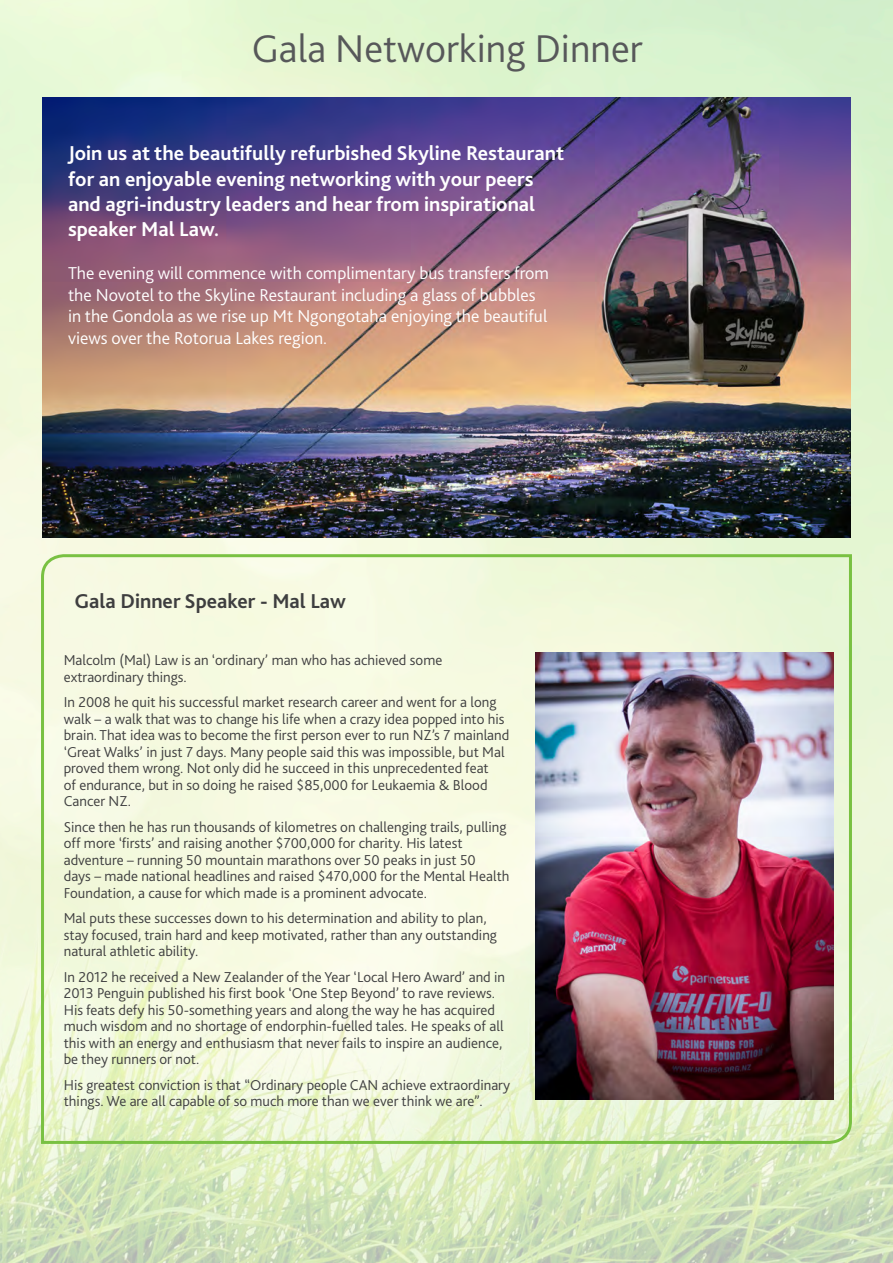
<style>
.page{position:relative;width:893px;height:1263px;background:#fff}
.page>*{position:absolute;margin:0;border:0;box-sizing:border-box;transform-origin:0 0}
.t1{font:300 40.5px "Bliss 2";color:#57585a}
.t2{font:700 21px/25.2px "Bliss 2";color:#fff}
.t3{font:700 21px "Bliss 2";color:#3e3e3f}
.t4{font:300 18px/21.6px "Bliss 2";color:#fff}
.t5{font:300 15px/16.5px "Bliss 2";color:#3e3e3f}
</style>
<div class="page">
<img style="left:0;top:0;width:893px;height:1263px">
<img style="left:43px;top:98px;width:807px;height:440px">
<svg style="left:40px;top:553px;width:813px;height:592px;background:#f0f7da"></svg>
<img style="left:536px;top:653px;width:298px;height:446px">
<p class="t1" style="left:252px;top:23px;width:392px">Gala Networking Dinner</p>
<p class="t2" style="left:68px;top:140px;width:498px">Join us at the beautifully refurbished Skyline Restaurant for an enjoyable evening networking with your peers and agri-industry leaders and hear from inspirational speaker Mal Law.</p>
<p class="t4" style="left:68px;top:262px;width:482px">The evening will commence with complimentary bus transfers from the Novotel to the Skyline Restaurant including a glass of bubbles in the Gondola as we rise up Mt Ngongotaha enjoying the beautiful views over the Rotorua Lakes region.</p>
<p class="t3" style="left:74px;top:587px;width:273px">Gala Dinner Speaker - Mal Law</p>
<p class="t5" style="left:64px;top:652px;width:380px">Malcolm (Mal) Law is an ‘ordinary’ man who has achieved some</p>
<p class="t5" style="left:64px;top:668px;width:125px">extraordinary things.</p>
<p class="t5" style="left:64px;top:694px;width:447px">In 2008 he quit his successful market research career and went for a long walk – a walk that was to change his life when a crazy idea popped into his brain. That idea was to become the first person ever to run NZ’s 7 mainland ‘Great Walks’ in just 7 days. Many people said this was impossible, but Mal proved them wrong. Not only did he succeed in this unprecedented feat<br>of endurance, but in so doing he raised $85,000 for Leukaemia &amp; Blood Cancer NZ.</p>
<p class="t5" style="left:64px;top:818px;width:444px">Since then he has run thousands of kilometres on challenging trails, pulling off more ‘firsts’ and raising another $700,000 for charity. His latest</p>
<p class="t5" style="left:64px;top:851px;width:447px">adventure – running 50 mountain marathons over 50 peaks in just 50<br>days – made national headlines and raised $470,000 for the Mental Health<br>Foundation, a cause for which made is a prominent advocate.</p>
<p class="t5" style="left:64px;top:910px;width:435px">Mal puts these successes down to his determination and ability to plan, stay focused, train hard and keep motivated, rather than any outstanding natural athletic ability.</p>
<p class="t5" style="left:64px;top:968px;width:443px">In 2012 he received a New Zealander of the Year ‘Local Hero Award’ and in<br>2013 Penguin published his first book ‘One Step Beyond’ to rave reviews.</p>
<p class="t5" style="left:64px;top:1001px;width:441px">His feats defy his 50-something years and along the way he has acquired much wisdom and no shortage of endorphin-fuelled tales. He speaks of all this with an energy and enthusiasm that never fails to inspire an audience, be they runners or not.</p>
<p class="t5" style="left:64px;top:1076px;width:448px">His greatest conviction is that “Ordinary people CAN achieve extraordinary things. We are all capable of so much more than we ever think we are”.</p>
</div>
